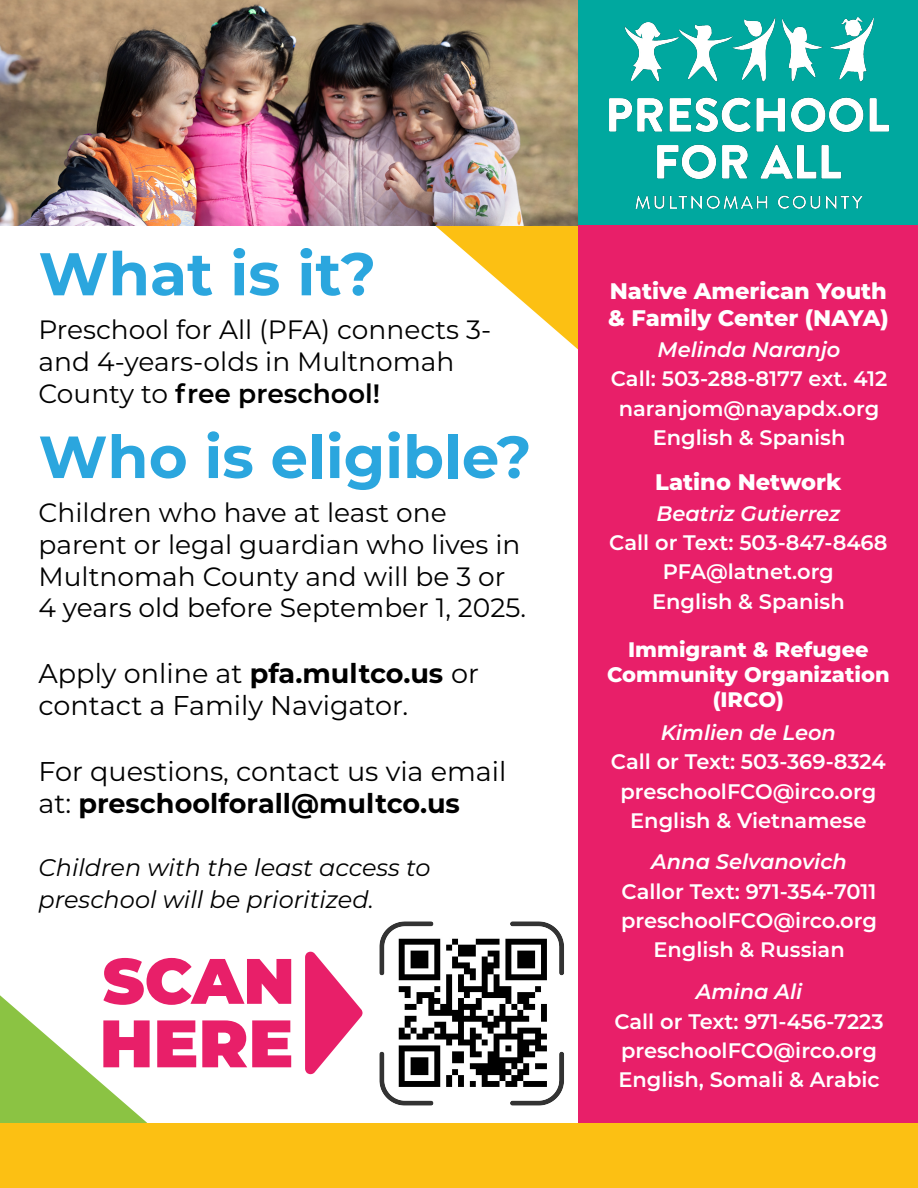
<style>
.page{position:relative;width:918px;height:1188px;background:#fff}
.page>*{position:absolute;margin:0;border:0;box-sizing:border-box;transform-origin:0 0}
.t1{font:900 67.05px "Montserrat";color:#e81f69}
.t2{font:900 64.05px "Montserrat";color:#e81f69}
.t3{font:700 60.15px "Montserrat";color:#2ba6de}
.t4{font:700 59.25px "Montserrat";color:#2ba6de}
.t5{font:27.15px/32.5px "Montserrat";color:#000}
.t6{font:26.55px/31.8px "Montserrat";color:#000}
.t7{font:italic 24px/31.2px "Montserrat";color:#000}
.t8{font:800 22.5px/27px "Montserrat";color:#fff}
.t9{font:600 21px/29.4px "Montserrat";color:#fff;text-align:center}
.t10{font:italic 600 21px "Montserrat";color:#fff}
.t11{font:800 21px/25.2px "Montserrat";color:#fff;text-align:center}
.s1{font-weight:600}
.s2{font-weight:700}
</style>
<div class="page">
<svg style="left:0;top:995px;width:166px;height:129px"></svg>
<svg style="left:435px;top:226px;width:144px;height:137px"></svg>
<img style="left:0;top:0;width:579px;height:226px">
<div style="left:579px;top:0;width:339px;height:244px;background:#00a89f"></div>
<div style="left:579px;top:226px;width:339px;height:962px;background:#e81f69"></div>
<div style="left:0;top:1124px;width:918px;height:64px;background:#fcc013"></div>
<img style="left:610px;top:18px;width:278px;height:190px">
<img style="left:379px;top:912px;width:200px;height:201px">
<img style="left:396px;top:936px;width:154px;height:154px">
<svg style="left:305px;top:951px;width:58px;height:124px"></svg>
<h3 class="t3" style="left:39px;top:231px;width:339px">What is it?</h3>
<p class="t6" style="left:39px;top:313px;width:454px">Preschool for All (PFA) connects 3- and 4-years-olds in Multnomah<br>County to <span class="s1">free preschool!</span></p>
<h3 class="t4" style="left:39px;top:414px;width:495px">Who is eligible?</h3>
<p class="t6" style="left:39px;top:496px;width:489px">Children who have at least one parent or legal guardian who lives in Multnomah County and will be 3 or 4 years old before September 1, 2025.</p>
<p class="t5" style="left:39px;top:656px;width:442px">Apply online at <span class="s2">pfa.multco.us</span> or contact a Family Navigator.</p>
<p class="t5" style="left:39px;top:754px;width:469px">For questions, contact us via email at: <span class="s2">preschoolforall@multco.us</span></p>
<p class="t7" style="left:39px;top:851px;width:394px">Children with the least access to preschool will be prioritized.</p>
<h2 class="t2" style="left:103px;top:933px;width:194px">SCAN</h2>
<h1 class="t1" style="left:100px;top:993px;width:195px">HERE</h1>
<p class="t8" style="left:608px;top:277px;width:282px">Native American Youth &amp; Family Center (NAYA)</p>
<p class="t10" style="left:658px;top:335px;width:184px">Melinda Naranjo</p>
<p class="t9" style="left:611px;top:363px;width:278px">Call: 503-288-8177 ext. 412 naranjom@nayapdx.org<br>English &amp; Spanish</p>
<p class="t8" style="left:655px;top:467px;width:188px">Latino Network</p>
<p class="t10" style="left:656px;top:498px;width:185px">Beatriz Gutierrez</p>
<p class="t9" style="left:609px;top:527px;width:280px">Call or Text: 503-847-8468<br>PFA@latnet.org<br>English &amp; Spanish</p>
<p class="t11" style="left:607px;top:635px;width:284px">Immigrant &amp; Refugee<br>Community Organization (IRCO)</p>
<p class="t10" style="left:661px;top:718px;width:177px">Kimlien de Leon</p>
<p class="t9" style="left:611px;top:746px;width:276px">Call or Text: 503-369-8324 preschoolFCO@irco.org<br>English &amp; Vietnamese</p>
<p class="t10" style="left:651px;top:847px;width:197px">Anna Selvanovich</p>
<p class="t9" style="left:621px;top:876px;width:257px">Callor Text: 971-354-7011 preschoolFCO@irco.org<br>English &amp; Russian</p>
<p class="t10" style="left:696px;top:977px;width:108px">Amina Ali</p>
<p class="t9" style="left:614px;top:1006px;width:271px;text-align:left">Call or Text: 971-456-7223 preschoolFCO@irco.org<br>English, Somali &amp; Arabic</p>
</div>
